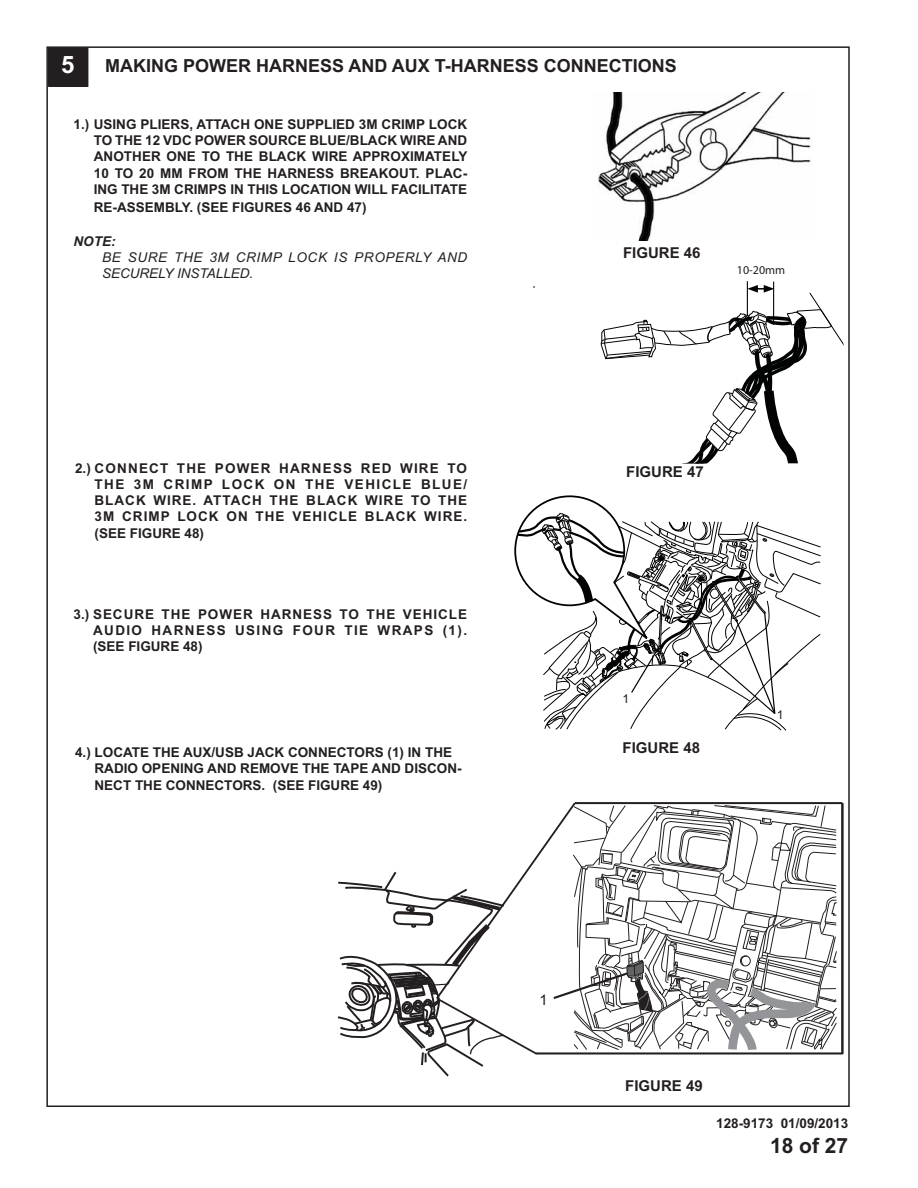
<style>
.page{position:relative;width:918px;height:1188px;background:#fff}
.page>*{position:absolute;margin:0;border:0;box-sizing:border-box;transform-origin:0 0}
.t1{font:700 24px "Arial";color:#fff}
.t2{font:700 21px "Arial";color:#231f20}
.t3{font:700 18px "Arial";color:#231f20}
.t4{font:700 15px "Arial";color:#231f20}
.t5{font:14.7px "Arial";color:#231f20}
.t6{font:700 13.5px/16.2px "Arial";color:#231f20;text-align:justify}
.t7{font:italic 13.5px/16.2px "Arial";letter-spacing:.05em;color:#231f20}
.t8{font:italic 700 13.5px "Arial";color:#231f20}
.t9{font:12.15px "Arial";color:#231f20}
.t10{font:12px "Myriad Pro";color:#231f20}
</style>
<div class="page">
<svg style="left:514px;top:495px;width:307px;height:236px"></svg>
<div style="left:49px;top:48px;width:39px;height:38px;background:#231f20"></div>
<div style="left:48px;top:47px;width:40px;height:40px;border:2px solid #231f20"></div>
<img style="left:598px;top:92px;width:214px;height:148px">
<hr style="left:773px;top:282px;width:1px;height:43px;background:#010202">
<hr style="left:747px;top:281px;width:1px;height:43px;background:#010202">
<svg style="left:600px;top:285px;width:244px;height:179px"></svg>
<hr style="left:575px;top:802px;width:267px;height:2px;background:#231f20">
<hr style="left:841px;top:803px;width:3px;height:251px;background:#231f20">
<hr style="left:536px;top:1052px;width:307px;height:3px;background:#231f20">
<svg style="left:337px;top:802px;width:500px;height:275px"></svg>
<h1 class="t1" style="left:61px;top:56px;width:15px">5</h1>
<h3 class="t3" style="left:105px;top:59px;width:573px">MAKING POWER HARNESS AND AUX T-HARNESS CONNECTIONS</h3>
<p class="t6" style="left:94px;top:117px;width:375px;text-indent:-20px">1.) USING PLIERS, ATTACH ONE SUPPLIED 3M CRIMP LOCK TO THE 12 VDC POWER SOURCE BLUE/BLACK WIRE AND ANOTHER ONE TO THE BLACK WIRE APPROXIMATELY 10 TO 20 MM FROM THE HARNESS BREAKOUT. PLAC-ING THE 3M CRIMPS IN THIS LOCATION WILL FACILITATE</p>
<p class="t6" style="left:94px;top:200px;width:274px">RE-ASSEMBLY. (SEE FIGURES 46 AND 47)</p>
<p class="t8" style="left:74px;top:233px;width:43px">NOTE:</p>
<p class="t7" style="left:102px;top:249px;width:367px">BE SURE THE 3M CRIMP LOCK IS PROPERLY AND<br>SECURELY INSTALLED.</p>
<p class="t4" style="left:623px;top:247px;width:79px">FIGURE 46</p>
<p class="t10" style="left:737px;top:263px;width:50px">10-20mm</p>
<p class="t6" style="left:95px;top:461px;width:374px;text-indent:-20px">2.) CONNECT THE POWER HARNESS RED WIRE TO THE 3M CRIMP LOCK ON THE VEHICLE BLUE/ BLACK WIRE. ATTACH THE BLACK WIRE TO THE 3M CRIMP LOCK ON THE VEHICLE BLACK WIRE. (SEE FIGURE 48)</p>
<p class="t6" style="left:93px;top:607px;width:376px;text-indent:-20px">3.) SECURE THE POWER HARNESS TO THE VEHICLE AUDIO HARNESS USING FOUR TIE WRAPS (1). (SEE FIGURE 48)</p>
<p class="t6" style="left:95px;top:746px;width:369px;text-align:left;text-indent:-20px">4.) LOCATE THE AUX/USB JACK CONNECTORS (1) IN THE<br>RADIO OPENING AND REMOVE THE TAPE AND DISCON-<br>NECT THE CONNECTORS. (SEE FIGURE 49)</p>
<p class="t4" style="left:626px;top:466px;width:79px">FIGURE 47</p>
<p class="t9" style="left:623px;top:692px;width:8px">1</p>
<p class="t4" style="left:623px;top:742px;width:79px">FIGURE 48</p>
<p class="t9" style="left:777px;top:708px;width:8px">1</p>
<p class="t5" style="left:540px;top:991px;width:10px">1</p>
<p class="t4" style="left:625px;top:1081px;width:79px">FIGURE 49</p>
<p class="t6" style="left:716px;top:1116px;width:134px">128-9173 01/09/2013</p>
<h2 class="t2" style="left:770px;top:1138px;width:80px">18 of 27</h2>
</div>
